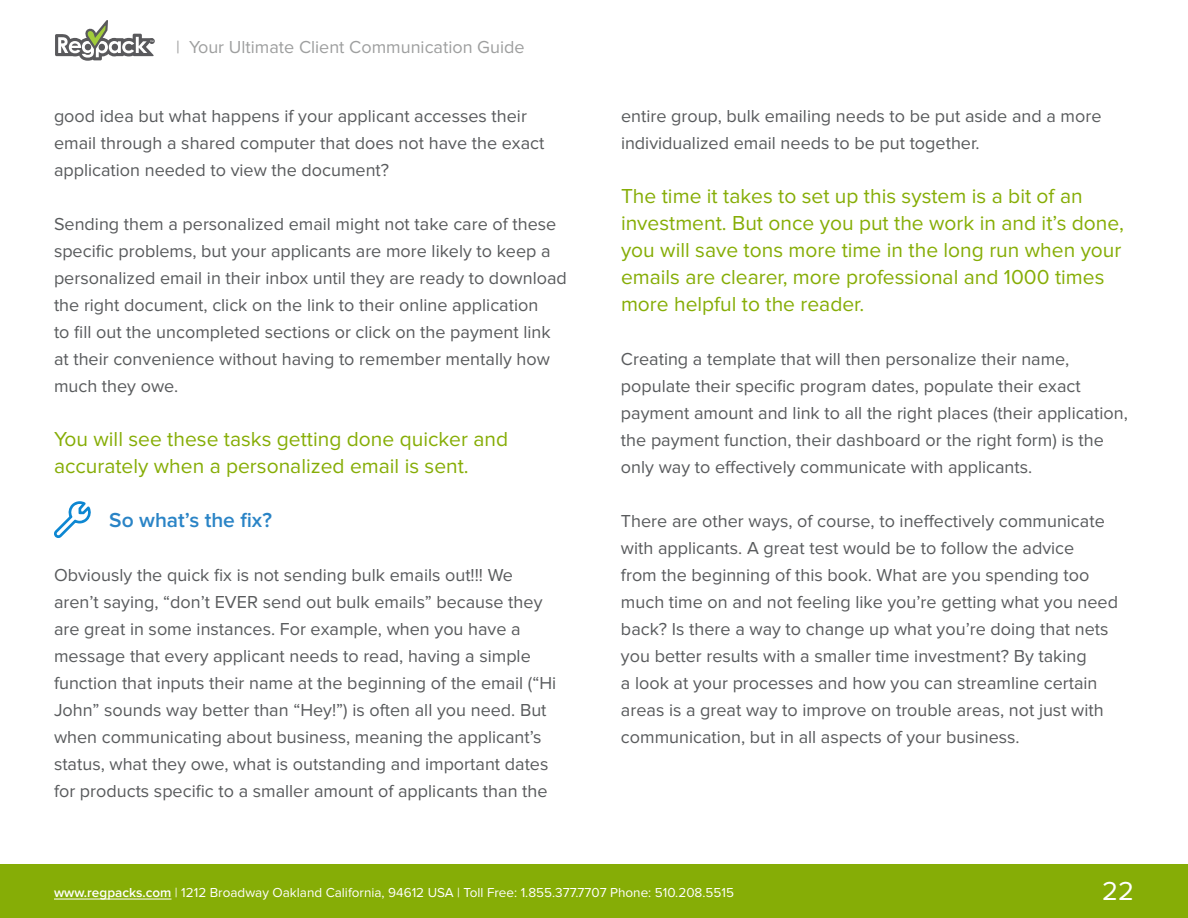
<style>
.page{position:relative;width:1188px;height:918px;background:#fff}
.page>*{position:absolute;margin:0;border:0;box-sizing:border-box;transform-origin:0 0}
.t1{font:27px "Proxima Nova";color:#fff}
.t2{font:21px/27px "Proxima Nova";color:#86ad06}
.t3{font:600 21px "Proxima Nova";color:#2a84c6}
.t4{font:18px/27px "Proxima Nova";color:#595b5d}
.t5{font:18px "Proxima Nova";color:#9e9f9f}
.t6{font:13.5px "Proxima Nova";color:#fff}
.s1{font-weight:600}
</style>
<div class="page">
<div style="left:0;top:864px;width:1188px;height:53px;background:#86ad06"></div>
<hr style="left:54px;top:899px;width:117px;height:1px;background:#fff">
<svg style="left:55px;top:20px;width:100px;height:41px"></svg>
<svg style="left:54px;top:501px;width:37px;height:37px"></svg>
<p class="t5" style="left:176px;top:37px;width:350px">| Your Ultimate Client Communication Guide</p>
<p class="t4" style="left:54px;top:102px;width:492px">good idea but what happens if your applicant accesses their email through a shared computer that does not have the exact application needed to view the document?</p>
<p class="t4" style="left:54px;top:210px;width:514px">Sending them a personalized email might not take care of these specific problems, but your applicants are more likely to keep a personalized email in their inbox until they are ready to download the right document, click on the link to their online application<br>to fill out the uncompleted sections or click on the payment link at their convenience without having to remember mentally how much they owe.</p>
<p class="t2" style="left:54px;top:426px;width:456px">You will see these tasks getting done quicker and accurately when a personalized email is sent.</p>
<p class="t3" style="left:109px;top:508px;width:164px">So what’s the fix?</p>
<p class="t4" style="left:54px;top:561px;width:504px">Obviously the quick fix is not sending bulk emails out!!! We aren’t saying, “don’t EVER send out bulk emails” because they are great in some instances. For example, when you have a message that every applicant needs to read, having a simple function that inputs their name at the beginning of the email (“Hi John” sounds way better than “Hey!”) is often all you need. But when communicating about business, meaning the applicant’s status, what they owe, what is outstanding and important dates for products specific to a smaller amount of applicants than the</p>
<p class="t4" style="left:621px;top:102px;width:482px">entire group, bulk emailing needs to be put aside and a more individualized email needs to be put together.</p>
<p class="t2" style="left:621px;top:183px;width:505px">The time it takes to set up this system is a bit of an investment. But once you put the work in and it’s done, you will save tons more time in the long run when your emails are clearer, more professional and 1000 times more helpful to the reader.</p>
<p class="t4" style="left:621px;top:345px;width:508px">Creating a template that will then personalize their name, populate their specific program dates, populate their exact payment amount and link to all the right places (their application, the payment function, their dashboard or the right form) is the only way to effectively communicate with applicants.</p>
<p class="t4" style="left:621px;top:507px;width:499px">There are other ways, of course, to ineffectively communicate with applicants. A great test would be to follow the advice<br>from the beginning of this book. What are you spending too much time on and not feeling like you’re getting what you need back? Is there a way to change up what you’re doing that nets you better results with a smaller time investment? By taking<br>a look at your processes and how you can streamline certain areas is a great way to improve on trouble areas, not just with communication, but in all aspects of your business.</p>
<p class="t6" style="left:54px;top:885px;width:682px"><span class="s1">www.regpacks.com</span> | 1212 Broadway Oakland California, 94612 USA | Toll Free: 1.855.377.7707 Phone: 510.208.5515</p>
<h1 class="t1" style="left:1102px;top:876px;width:33px">22</h1>
</div>
